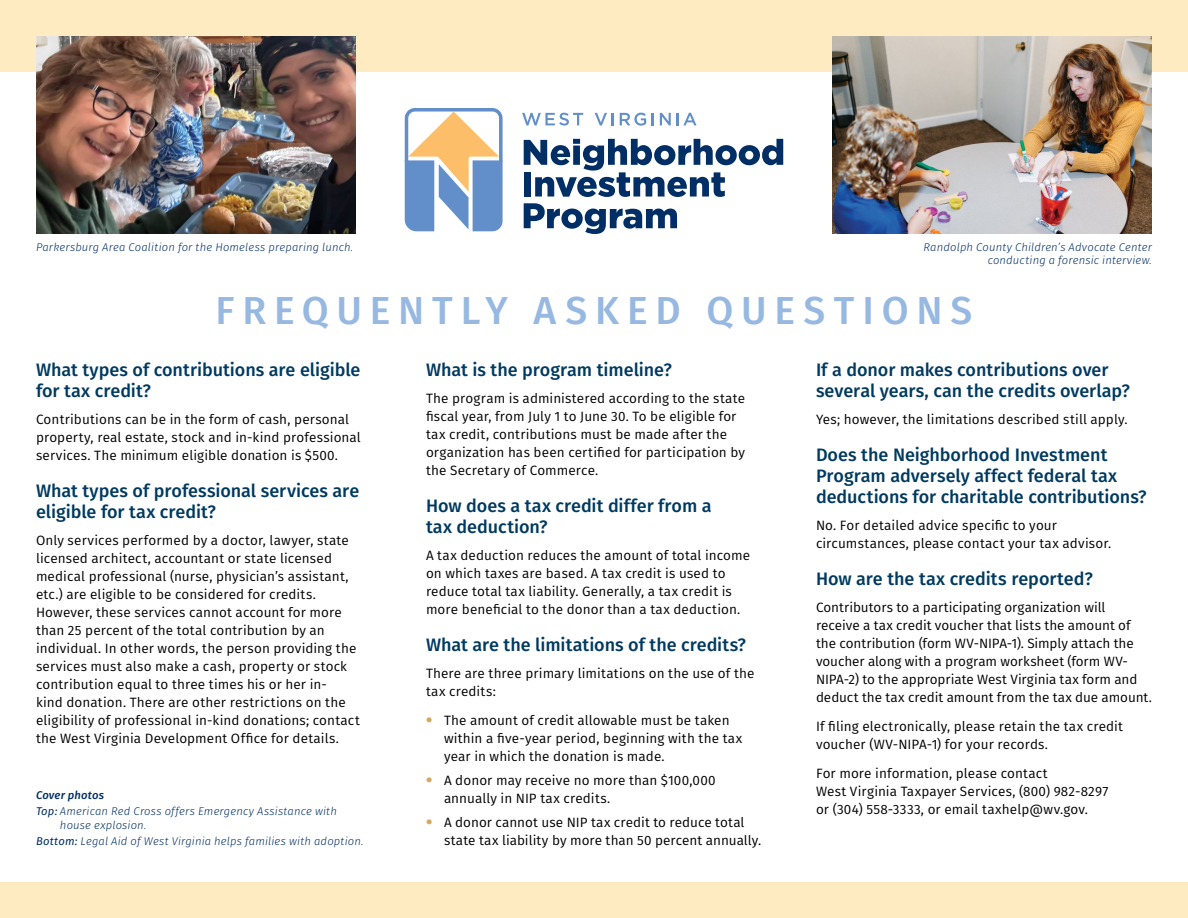
<style>
.page{position:relative;width:1188px;height:918px;background:#fff}
.page>*{position:absolute;margin:0;border:0;box-sizing:border-box;transform-origin:0 0}
.t1{font:500 39px "Fira Sans";letter-spacing:.2em;color:#97b8e1}
.t2{font:500 18px/21px "Fira Sans";letter-spacing:-.005em;color:#003a60}
.t3{font:13.5px/18px "Fira Sans";letter-spacing:.01em;color:#000}
.t4{font:italic 300 11.25px/16.5px "Fira Sans";letter-spacing:.015em;color:#002e65}
.s1{font-weight:700;font-size:18px;color:#d5a85b}
.s2{font-weight:500}
.s3{font-weight:400}
</style>
<div class="page">
<div style="left:0;top:0;width:1188px;height:72px;background:#ffebc2"></div>
<div style="left:0;top:882px;width:1188px;height:36px;background:#ffebc2"></div>
<svg style="left:522px;top:113px;width:61px;height:13px"></svg>
<svg style="left:595px;top:113px;width:19px;height:13px"></svg>
<svg style="left:620px;top:113px;width:26px;height:13px"></svg>
<svg style="left:652px;top:113px;width:2px;height:12px"></svg>
<svg style="left:660px;top:113px;width:11px;height:12px"></svg>
<svg style="left:677px;top:113px;width:20px;height:12px"></svg>
<svg style="left:524px;top:139px;width:259px;height:58px"></svg>
<svg style="left:524px;top:203px;width:153px;height:31px"></svg>
<svg style="left:405px;top:108px;width:98px;height:123px"></svg>
<img style="left:36px;top:36px;width:319px;height:198px">
<img style="left:833px;top:36px;width:319px;height:198px">
<p class="t4" style="left:36px;top:239px;width:319px">Parkersburg Area Coalition for the Homeless preparing lunch.</p>
<p class="t4" style="left:924px;top:241px;width:230px;line-height:13.5px;text-align:right">Randolph County Children’s Advocate Center conducting a forensic interview.</p>
<h1 class="t1" style="left:216px;top:283px;width:758px">FREQUENTLY ASKED QUESTIONS</h1>
<h2 class="t2" style="left:36px;top:361px;width:326px">What types of contributions are eligible for tax credit?</h2>
<p class="t3" style="left:36px;top:412px;width:326px">Contributions can be in the form of cash, personal property, real estate, stock and in-kind professional services. The minimum eligible donation is $500.</p>
<h2 class="t2" style="left:36px;top:482px;width:325px">What types of professional services are eligible for tax credit?</h2>
<p class="t3" style="left:36px;top:532px;width:325px">Only services performed by a doctor, lawyer, state licensed architect, accountant or state licensed medical professional (nurse, physician’s assistant, etc.) are eligible to be considered for credits.<br>However, these services cannot account for more than 25 percent of the total contribution by an individual. In other words, the person providing the services must also make a cash, property or stock contribution equal to three times his or her in-<br>kind donation. There are other restrictions on the eligibility of professional in-kind donations; contact the West Virginia Development Office for details.</p>
<h2 class="t2" style="left:426px;top:361px;width:247px">What is the program timeline?</h2>
<p class="t3" style="left:426px;top:391px;width:321px">The program is administered according to the state fiscal year, from July 1 to June 30. To be eligible for tax credit, contributions must be made after the organization has been certified for participation by the Secretary of Commerce.</p>
<h2 class="t2" style="left:426px;top:497px;width:287px">How does a tax credit differ from a tax deduction?</h2>
<p class="t3" style="left:426px;top:547px;width:326px">A tax deduction reduces the amount of total income on which taxes are based. A tax credit is used to reduce total tax liability. Generally, a tax credit is more beneficial to the donor than a tax deduction.</p>
<h2 class="t2" style="left:426px;top:635px;width:322px">What are the limitations of the credits?</h2>
<p class="t3" style="left:426px;top:665px;width:330px">There are three primary limitations on the use of the tax credits:</p>
<p class="t3" style="left:444px;top:712px;width:300px;text-indent:-18px"><span class="s1">•</span> The amount of credit allowable must be taken within a five-year period, beginning with the tax year in which the donation is made.</p>
<p class="t3" style="left:444px;top:772px;width:273px;text-indent:-18px"><span class="s1">•</span> A donor may receive no more than $100,000 annually in NIP tax credits.</p>
<p class="t3" style="left:444px;top:814px;width:319px;text-indent:-18px"><span class="s1">•</span> A donor cannot use NIP tax credit to reduce total state tax liability by more than 50 percent annually.</p>
<h2 class="t2" style="left:816px;top:361px;width:315px">If a donor makes contributions over several years, can the credits overlap?</h2>
<p class="t3" style="left:816px;top:412px;width:313px">Yes; however, the limitations described still apply.</p>
<h2 class="t2" style="left:816px;top:446px;width:332px">Does the Neighborhood Investment<br>Program adversely affect federal tax deductions for charitable contributions?</h2>
<p class="t3" style="left:816px;top:517px;width:297px">No. For detailed advice specific to your circumstances, please contact your tax advisor.</p>
<h2 class="t2" style="left:816px;top:569px;width:278px">How are the tax credits reported?</h2>
<p class="t3" style="left:816px;top:599px;width:338px">Contributors to a participating organization will receive a tax credit voucher that lists the amount of the contribution (form WV-NIPA-1). Simply attach the voucher along with a program worksheet (form WV-NIPA-2) to the appropriate West Virginia tax form and deduct the tax credit amount from the tax due amount.</p>
<p class="t3" style="left:816px;top:718px;width:309px">If filing electronically, please retain the tax credit voucher (WV-NIPA-1) for your records.</p>
<p class="t3" style="left:816px;top:766px;width:294px">For more information, please contact<br>West Virginia Taxpayer Services, (800) 982-8297 or (304) 558-3333, or email taxhelp@wv.gov.</p>
<p class="t4" style="left:36px;top:788px;width:302px"><span class="s2">Cover photos<br></span><span class="s3">Top:</span> American Red Cross offers Emergency Assistance with</p>
<p class="t4" style="left:36px;top:818px;width:329px;text-indent:24px">house explosion.<br><span class="s3">Bottom:</span> Legal Aid of West Virginia helps families with adoption.</p>
</div>
